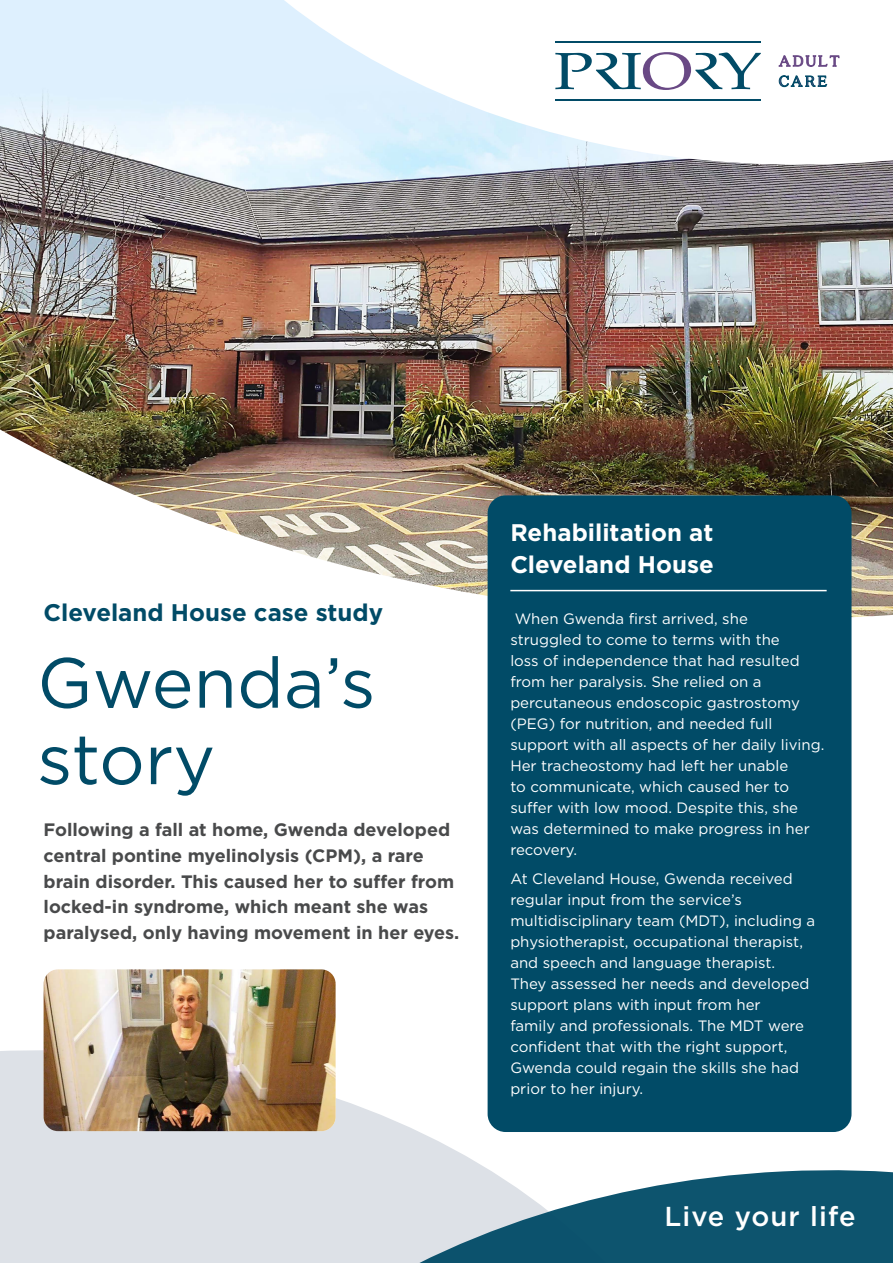
<style>
.page{position:relative;width:893px;height:1263px;background:#fff}
.page>*{position:absolute;margin:0;border:0;box-sizing:border-box;transform-origin:0 0}
.t1{font:70.65px/76.5px "Gotham";color:#014b67}
.t2{font:500 27.3px "Gotham";letter-spacing:.04em;color:#fff}
.t3{font:700 24px/31.8px "Gotham";color:#fff}
.t4{font:700 24px "Gotham";color:#014b67}
.t5{font:700 18px/25.8px "Gotham";color:#494a4b}
.t6{font:15px/21px "Gotham";color:#fff}
</style>
<div class="page">
<svg style="left:0;top:1032px;width:502px;height:231px;fill:#dde1e7"></svg>
<svg style="left:79px;top:1152px;width:814px;height:111px;background:#9bb5c1"></svg>
<img style="left:0;top:0;width:893px;height:619px">
<svg style="left:91px;top:0;width:802px;height:183px"></svg>
<svg style="left:779px;top:55px;width:60px;height:34px"></svg>
<hr style="left:555px;top:41px;width:206px;height:2px;background:#014b67">
<hr style="left:555px;top:99px;width:206px;height:2px;background:#014b67">
<svg style="left:555px;top:52px;width:206px;height:38px"></svg>
<div style="left:488px;top:495px;width:363px;height:637px;background:#014b67;border-radius:18px"></div>
<img style="left:44px;top:969px;width:292px;height:162px">
<hr style="left:510px;top:590px;width:317px;height:1px;background:#fff">
<p class="t4" style="left:44px;top:596px;width:341px">Cleveland House case study</p>
<p class="t1" style="left:37px;top:643px;width:340px">Gwenda’s story</p>
<p class="t5" style="left:44px;top:817px;width:417px">Following a fall at home, Gwenda developed central pontine myelinolysis (CPM), a rare brain disorder. This caused her to suffer from locked-in syndrome, which meant she was paralysed, only having movement in her eyes.</p>
<p class="t3" style="left:510px;top:516px;width:205px">Rehabilitation at<br>Cleveland House</p>
<p class="t6" style="left:510px;top:607px;width:316px;text-indent:4px">When Gwenda first arrived, she<br>struggled to come to terms with the<br>loss of independence that had resulted from her paralysis. She relied on a percutaneous endoscopic gastrostomy (PEG) for nutrition, and needed full support with all aspects of her daily living.<br>Her tracheostomy had left her unable<br>to communicate, which caused her to suffer with low mood. Despite this, she was determined to make progress in her recovery.</p>
<p class="t6" style="left:510px;top:868px;width:306px">At Cleveland House, Gwenda received regular input from the service’s multidisciplinary team (MDT), including a physiotherapist, occupational therapist, and speech and language therapist.<br>They assessed her needs and developed support plans with input from her<br>family and professionals. The MDT were confident that with the right support, Gwenda could regain the skills she had prior to her injury.</p>
<p class="t2" style="left:664px;top:1198px;width:193px">Live your life</p>
</div>
